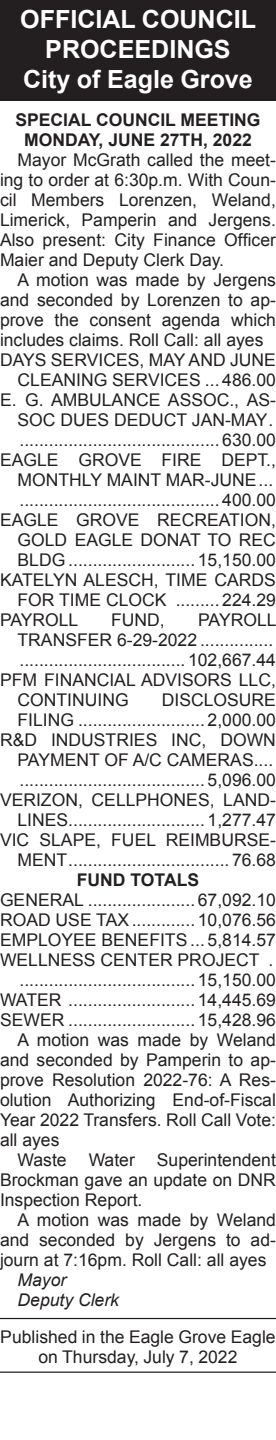
<style>
.page{position:relative;width:276px;height:1440px;background:#fff}
.page>*{position:absolute;margin:0;border:0;box-sizing:border-box;transform-origin:0 0}
.Reversed_Heading_All{font:700 25px/30px "Arial";color:#fff;text-align:center}
.Reversed_Heading_Tit{font:700 25px "Arial";color:#fff}
.footer_long{font:17.5px/20px "Arial";color:#231f20;text-align:justify}
.t1{font:700 17.5px "Arial";color:#231f20}
.t2{font:italic 17.5px "Arial";color:#231f20}
</style>
<div class="page">
<div style="left:0;top:5px;width:275px;height:24px;background:#231f20"></div>
<div style="left:0;top:0;width:275px;height:5px;background:#231f20"></div>
<div style="left:0;top:29px;width:275px;height:42px;background:#231f20"></div>
<div style="left:0;top:59px;width:275px;height:42px;background:#231f20"></div>
<hr style="left:0;top:1318px;width:275px;height:1px;background:#231f20">
<hr style="left:0;top:1372px;width:275px;height:1px;background:#231f20">
<p class="Reversed_Heading_All" style="left:20px;top:5px;width:237px">OFFICIAL COUNCIL<br>PROCEEDINGS</p>
<p class="Reversed_Heading_Tit" style="left:23px;top:63px;width:230px">City of Eagle Grove</p>
<p class="t1" style="left:15px;top:108px;width:246px">SPECIAL COUNCIL MEETING</p>
<p class="t1" style="left:24px;top:128px;width:228px">MONDAY, JUNE 27TH, 2022</p>
<p class="footer_long" style="left:0;top:150px;width:277px;text-indent:18px">Mayor McGrath called the meet&shy;ing to order at 6:30p.m. With Coun&shy;cil Members Lorenzen, Weland, Limerick, Pamperin and Jergens.<br>Also present: City Finance Officer Maier and Deputy Clerk Day.</p>
<p class="footer_long" style="left:0;top:270px;width:277px;text-indent:18px">A motion was made by Jergens and seconded by Lorenzen to ap&shy;prove the consent agenda which includes claims. Roll Call: all ayes</p>
<p class="footer_long" style="left:0;top:350px;width:277px;text-align:right">DAYS SERVICES, MAY AND JUNE<br>CLEANING SERVICES ... 486.00</p>
<p class="footer_long" style="left:18px;top:390px;width:259px;text-align:left;text-indent:-18px">E. G. AMBULANCE ASSOC., AS-<br>SOC DUES DEDUCT JAN-MAY. ......................................... 630.00</p>
<p class="footer_long" style="left:18px;top:450px;width:259px;text-align:left;text-indent:-18px">EAGLE GROVE FIRE DEPT.,<br>MONTHLY MAINT MAR-JUNE... ......................................... 400.00</p>
<p class="footer_long" style="left:18px;top:510px;width:259px;text-indent:-18px">EAGLE GROVE RECREATION, GOLD EAGLE DONAT TO REC BLDG .......................... 15,150.00</p>
<p class="footer_long" style="left:0;top:570px;width:276px;text-align:right">KATELYN ALESCH, TIME CARDS<br>FOR TIME CLOCK ......... 224.29</p>
<p class="footer_long" style="left:0;top:610px;width:80px">PAYROLL</p>
<p class="footer_long" style="left:111px;top:610px;width:55px">FUND,</p>
<p class="footer_long" style="left:18px;top:610px;width:260px;text-align:left;text-indent:180px">PAYROLL<br>TRANSFER 6-29-2022 ............... .................................. 102,667.44</p>
<p class="footer_long" style="left:18px;top:670px;width:259px;text-indent:-18px">PFM FINANCIAL ADVISORS LLC,<br>CONTINUING</p>
<p class="footer_long" style="left:18px;top:690px;width:259px;text-align:right">DISCLOSURE<br>FILING .......................... 2,000.00</p>
<p class="footer_long" style="left:18px;top:730px;width:259px;text-align:left;text-indent:-18px">R&amp;D INDUSTRIES INC, DOWN<br>PAYMENT OF A/C CAMERAS.... ...................................... 5,096.00</p>
<p class="footer_long" style="left:0;top:790px;width:276px;text-align:right">VERIZON, CELLPHONES, LAND-<br>LINES............................ 1,277.47</p>
<p class="footer_long" style="left:0;top:830px;width:277px;text-align:right">VIC SLAPE, FUEL REIMBURSE-<br>MENT................................. 76.68</p>
<p class="t1" style="left:77px;top:868px;width:123px">FUND TOTALS</p>
<p class="footer_long" style="left:0;top:890px;width:276px">GENERAL ...................... 67,092.10</p>
<p class="footer_long" style="left:0;top:910px;width:276px">ROAD USE TAX............. 10,076.56</p>
<p class="footer_long" style="left:0;top:930px;width:276px">EMPLOYEE BENEFITS ... 5,814.57</p>
<p class="footer_long" style="left:0;top:950px;width:276px;text-align:right">WELLNESS CENTER PROJECT . .................................... 15,150.00</p>
<p class="footer_long" style="left:0;top:990px;width:276px">WATER .......................... 14,445.69</p>
<p class="footer_long" style="left:0;top:1010px;width:276px">SEWER .......................... 15,428.96</p>
<p class="footer_long" style="left:0;top:1030px;width:277px;text-indent:18px">A motion was made by Weland and seconded by Pamperin to ap&shy;prove Resolution 2022-76: A Res&shy;olution Authorizing End-of-Fiscal Year 2022 Transfers. Roll Call Vote: all ayes</p>
<p class="footer_long" style="left:18px;top:1150px;width:50px">Waste</p>
<p class="footer_long" style="left:88px;top:1150px;width:48px">Water</p>
<p class="footer_long" style="left:0;top:1150px;width:276px;text-indent:156px">Superintendent Brockman gave an update on DNR Inspection Report.</p>
<p class="footer_long" style="left:0;top:1210px;width:277px;text-indent:18px">A motion was made by Weland and seconded by Jergens to ad&shy;journ at 7:16pm. Roll Call: all ayes</p>
<p class="t2" style="left:18px;top:1269px;width:50px">Mayor</p>
<p class="t2" style="left:18px;top:1289px;width:103px">Deputy Clerk</p>
<p class="footer_long" style="left:0;top:1327px;width:276px;text-align:center">Published in the Eagle Grove Eagle on Thursday, July 7, 2022</p>
</div>
